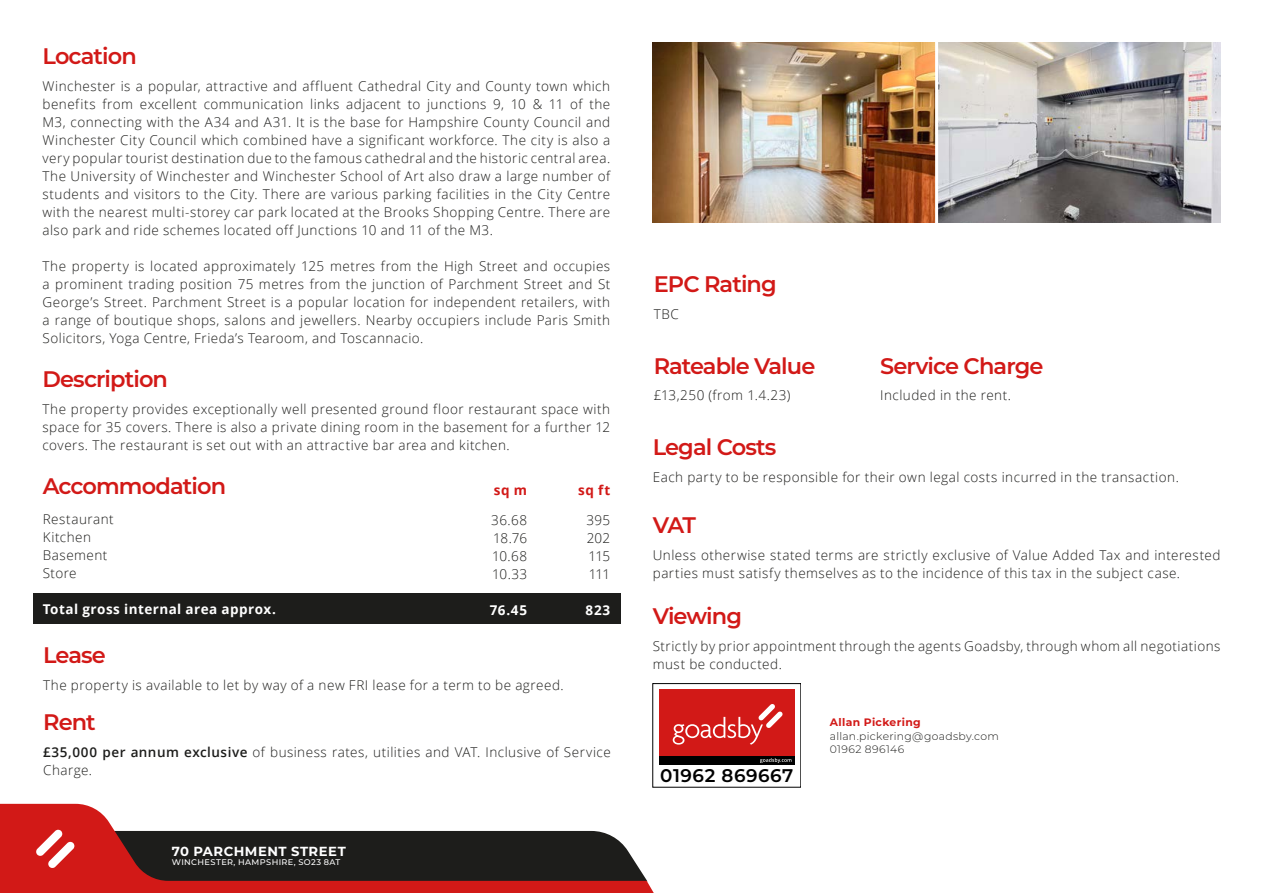
<style>
.page{position:relative;width:1263px;height:893px;background:#fff}
.page>*{position:absolute;margin:0;border:0;box-sizing:border-box;transform-origin:0 0}
.t1{font:600 22.5px "Montserrat";letter-spacing:-.04em;color:#d21917}
.t2{font:600 18.3px "Montserrat";letter-spacing:.03em;color:#000}
.t3{font:300 13.5px/18px "Open Sans";letter-spacing:.035em;color:#1d1d1b;text-align:justify}
.t4{font:700 13.5px "Open Sans";letter-spacing:.035em;color:#fff}
.t5{font:700 13.5px "Open Sans";color:#d21917}
.t6{font:700 13.2px "Montserrat";letter-spacing:.04em;color:#fff}
.t7{font:300 10.8px/13.5px "Montserrat";letter-spacing:.03em;color:#1d1d1b}
.t8{font:700 10.8px "Montserrat";letter-spacing:.03em;color:#d21917}
.t9{font:500 8.25px "Montserrat";letter-spacing:.045em;color:#fff}
.s1{font-weight:600}
</style>
<div class="page">
<div style="left:33px;top:594px;width:588px;height:30px;background:#1d1d1b"></div>
<svg style="left:0;top:804px;width:654px;height:89px"></svg>
<svg style="left:36px;top:829px;width:611px;height:52px;background:#482d2b"></svg>
<div style="left:659px;top:690px;width:135px;height:68px;background:#d21917"></div>
<svg style="left:673px;top:704px;width:110px;height:41px"></svg>
<div style="left:659px;top:756px;width:135px;height:9px;background:#000"></div>
<svg style="left:760px;top:758px;width:31px;height:5px"></svg>
<img style="left:653px;top:43px;width:567px;height:180px">
<hr style="left:935px;top:32px;width:3px;height:207px;background:#fff">
<h1 class="t1" style="left:43px;top:40px;width:96px">Location</h1>
<p class="t3" style="left:43px;top:77px;width:569px">Winchester is a popular, attractive and affluent Cathedral City and County town which benefits from excellent communication links adjacent to junctions 9, 10 &amp; 11 of the M3, connecting with the A34 and A31. It is the base for Hampshire County Council and Winchester City Council which combined have a significant workforce. The city is also a very popular tourist destination due to the famous cathedral and the historic central area.<br>The University of Winchester and Winchester School of Art also draw a large number of students and visitors to the City. There are various parking facilities in the City Centre with the nearest multi-storey car park located at the Brooks Shopping Centre. There are also park and ride schemes located off Junctions 10 and 11 of the M3.</p>
<p class="t3" style="left:43px;top:257px;width:569px">The property is located approximately 125 metres from the High Street and occupies a prominent trading position 75 metres from the junction of Parchment Street and St George’s Street. Parchment Street is a popular location for independent retailers, with a range of boutique shops, salons and jewellers. Nearby occupiers include Paris Smith Solicitors, Yoga Centre, Frieda’s Tearoom, and Toscannacio.</p>
<h1 class="t1" style="left:43px;top:363px;width:127px">Description</h1>
<p class="t3" style="left:43px;top:399px;width:569px">The property provides exceptionally well presented ground floor restaurant space with space for 35 covers. There is also a private dining room in the basement for a further 12 covers. The restaurant is set out with an attractive bar area and kitchen.</p>
<p class="t5" style="left:494px;top:480px;width:35px">sq m</p>
<p class="t3" style="left:491px;top:511px;width:38px">36.68<br>18.76<br>10.68<br>10.33</p>
<p class="t4" style="left:490px;top:600px;width:39px">76.45</p>
<h1 class="t1" style="left:43px;top:470px;width:185px">Accommodation</h1>
<p class="t5" style="left:578px;top:480px;width:33px">sq ft</p>
<p class="t3" style="left:586px;top:511px;width:25px">395<br>202<br>115<br>111</p>
<p class="t4" style="left:586px;top:600px;width:26px">823</p>
<p class="t3" style="left:43px;top:510px;width:73px;text-align:left">Restaurant<br>Kitchen<br>Basement<br>Store</p>
<p class="t4" style="left:43px;top:600px;width:235px">Total gross internal area approx.</p>
<h1 class="t1" style="left:43px;top:639px;width:64px">Lease</h1>
<p class="t3" style="left:43px;top:676px;width:522px">The property is available to let by way of a new FRI lease for a term to be agreed.</p>
<h1 class="t1" style="left:43px;top:706px;width:54px">Rent</h1>
<p class="t3" style="left:43px;top:742px;width:569px"><span class="s1">£35,000 per annum exclusive</span> of business rates, utilities and VAT. Inclusive of Service<br>Charge.</p>
<p class="t6" style="left:172px;top:841px;width:175px">70 PARCHMENT STREET</p>
<p class="t9" style="left:172px;top:857px;width:170px">WINCHESTER, HAMPSHIRE, SO23 8AT</p>
<h1 class="t1" style="left:654px;top:268px;width:125px">EPC Rating</h1>
<p class="t3" style="left:654px;top:305px;width:27px">TBC</p>
<h1 class="t1" style="left:654px;top:350px;width:163px">Rateable Value</h1>
<p class="t3" style="left:654px;top:386px;width:138px">£13,250 (from 1.4.23)</p>
<h1 class="t1" style="left:653px;top:431px;width:125px">Legal Costs</h1>
<h1 class="t1" style="left:880px;top:350px;width:165px">Service Charge</h1>
<p class="t3" style="left:880px;top:386px;width:132px">Included in the rent.</p>
<p class="t3" style="left:653px;top:468px;width:528px">Each party to be responsible for their own legal costs incurred in the transaction.</p>
<h1 class="t1" style="left:653px;top:509px;width:45px">VAT</h1>
<p class="t3" style="left:653px;top:546px;width:569px">Unless otherwise stated terms are strictly exclusive of Value Added Tax and interested parties must satisfy themselves as to the incidence of this tax in the subject case.</p>
<h1 class="t1" style="left:653px;top:600px;width:91px">Viewing</h1>
<p class="t3" style="left:653px;top:636px;width:569px">Strictly by prior appointment through the agents Goadsby, through whom all negotiations must be conducted.</p>
<h2 class="t2" style="left:660px;top:763px;width:134px">01962 869667</h2>
<p class="t8" style="left:830px;top:715px;width:92px">Allan Pickering</p>
<p class="t7" style="left:830px;top:729px;width:171px">allan.pickering@goadsby.com<br>01962 896146</p>
</div>
